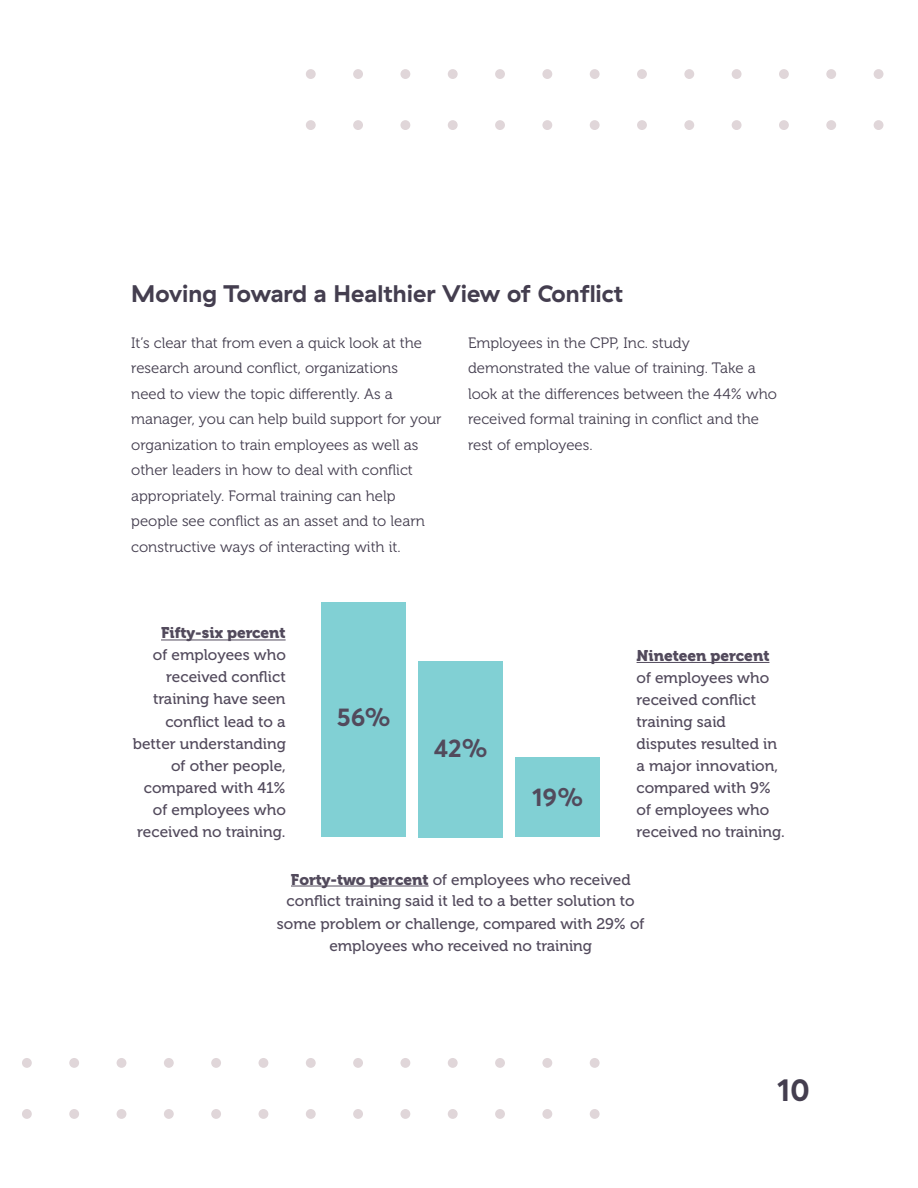
<style>
.page{position:relative;width:918px;height:1188px;background:#fff}
.page>*{position:absolute;margin:0;border:0;box-sizing:border-box;transform-origin:0 0}
.t1{font:700 31.5px "Averta";color:#443e4f}
.t2{font:700 25.35px "Averta";color:#524a5c}
.t3{font:700 24px "GT Haptik";color:#443e4f}
.t4{font:15.45px/22px "Museo 500";color:#524a5c;text-align:right}
.Body_Copy{font:15px/25.5px "Museo 300";color:#443e4f}
.s1{font-family:"Museo 900"}
</style>
<div class="page">
<div style="left:259px;top:1058px;width:9px;height:10px;background:#e0d6d9;border-radius:50%"></div>
<div style="left:259px;top:1109px;width:9px;height:10px;background:#e0d6d9;border-radius:50%"></div>
<div style="left:69px;top:1058px;width:10px;height:10px;background:#e0d6d9;border-radius:50%"></div>
<div style="left:69px;top:1109px;width:10px;height:10px;background:#e0d6d9;border-radius:50%"></div>
<div style="left:448px;top:1058px;width:10px;height:10px;background:#e0d6d9;border-radius:50%"></div>
<div style="left:448px;top:1109px;width:10px;height:10px;background:#e0d6d9;border-radius:50%"></div>
<div style="left:353px;top:1058px;width:10px;height:10px;background:#e0d6d9;border-radius:50%"></div>
<div style="left:353px;top:1109px;width:10px;height:10px;background:#e0d6d9;border-radius:50%"></div>
<div style="left:164px;top:1058px;width:10px;height:10px;background:#e0d6d9;border-radius:50%"></div>
<div style="left:164px;top:1109px;width:10px;height:10px;background:#e0d6d9;border-radius:50%"></div>
<div style="left:542px;top:1058px;width:10px;height:10px;background:#e0d6d9;border-radius:50%"></div>
<div style="left:542px;top:1109px;width:10px;height:10px;background:#e0d6d9;border-radius:50%"></div>
<div style="left:306px;top:1058px;width:10px;height:10px;background:#e0d6d9;border-radius:50%"></div>
<div style="left:306px;top:1109px;width:10px;height:10px;background:#e0d6d9;border-radius:50%"></div>
<div style="left:117px;top:1058px;width:9px;height:10px;background:#e0d6d9;border-radius:50%"></div>
<div style="left:117px;top:1109px;width:9px;height:10px;background:#e0d6d9;border-radius:50%"></div>
<div style="left:495px;top:1058px;width:10px;height:10px;background:#e0d6d9;border-radius:50%"></div>
<div style="left:495px;top:1109px;width:10px;height:10px;background:#e0d6d9;border-radius:50%"></div>
<div style="left:22px;top:1058px;width:10px;height:10px;background:#e0d6d9;border-radius:50%"></div>
<div style="left:22px;top:1109px;width:10px;height:10px;background:#e0d6d9;border-radius:50%"></div>
<div style="left:400px;top:1058px;width:10px;height:10px;background:#e0d6d9;border-radius:50%"></div>
<div style="left:400px;top:1109px;width:10px;height:10px;background:#e0d6d9;border-radius:50%"></div>
<div style="left:211px;top:1058px;width:10px;height:10px;background:#e0d6d9;border-radius:50%"></div>
<div style="left:211px;top:1109px;width:10px;height:10px;background:#e0d6d9;border-radius:50%"></div>
<div style="left:590px;top:1058px;width:10px;height:10px;background:#e0d6d9;border-radius:50%"></div>
<div style="left:590px;top:1109px;width:10px;height:10px;background:#e0d6d9;border-radius:50%"></div>
<div style="left:448px;top:69px;width:10px;height:10px;background:#e0d6d9;border-radius:50%"></div>
<div style="left:448px;top:120px;width:10px;height:10px;background:#e0d6d9;border-radius:50%"></div>
<div style="left:353px;top:69px;width:10px;height:10px;background:#e0d6d9;border-radius:50%"></div>
<div style="left:353px;top:120px;width:10px;height:10px;background:#e0d6d9;border-radius:50%"></div>
<div style="left:542px;top:69px;width:10px;height:10px;background:#e0d6d9;border-radius:50%"></div>
<div style="left:542px;top:120px;width:10px;height:10px;background:#e0d6d9;border-radius:50%"></div>
<div style="left:306px;top:69px;width:10px;height:10px;background:#e0d6d9;border-radius:50%"></div>
<div style="left:306px;top:120px;width:10px;height:10px;background:#e0d6d9;border-radius:50%"></div>
<div style="left:495px;top:69px;width:10px;height:10px;background:#e0d6d9;border-radius:50%"></div>
<div style="left:495px;top:120px;width:10px;height:10px;background:#e0d6d9;border-radius:50%"></div>
<div style="left:400px;top:69px;width:10px;height:10px;background:#e0d6d9;border-radius:50%"></div>
<div style="left:400px;top:120px;width:10px;height:10px;background:#e0d6d9;border-radius:50%"></div>
<div style="left:590px;top:69px;width:10px;height:10px;background:#e0d6d9;border-radius:50%"></div>
<div style="left:590px;top:120px;width:10px;height:10px;background:#e0d6d9;border-radius:50%"></div>
<div style="left:637px;top:69px;width:10px;height:10px;background:#e0d6d9;border-radius:50%"></div>
<div style="left:637px;top:120px;width:10px;height:10px;background:#e0d6d9;border-radius:50%"></div>
<div style="left:826px;top:69px;width:10px;height:10px;background:#e0d6d9;border-radius:50%"></div>
<div style="left:826px;top:120px;width:10px;height:10px;background:#e0d6d9;border-radius:50%"></div>
<div style="left:732px;top:69px;width:10px;height:10px;background:#e0d6d9;border-radius:50%"></div>
<div style="left:732px;top:120px;width:10px;height:10px;background:#e0d6d9;border-radius:50%"></div>
<div style="left:684px;top:69px;width:10px;height:10px;background:#e0d6d9;border-radius:50%"></div>
<div style="left:684px;top:120px;width:10px;height:10px;background:#e0d6d9;border-radius:50%"></div>
<div style="left:874px;top:69px;width:9px;height:10px;background:#e0d6d9;border-radius:50%"></div>
<div style="left:874px;top:120px;width:9px;height:10px;background:#e0d6d9;border-radius:50%"></div>
<div style="left:779px;top:69px;width:10px;height:10px;background:#e0d6d9;border-radius:50%"></div>
<div style="left:779px;top:120px;width:10px;height:10px;background:#e0d6d9;border-radius:50%"></div>
<div style="left:321px;top:602px;width:85px;height:235px;background:#81d0d4"></div>
<div style="left:418px;top:661px;width:85px;height:176px;background:#81d0d4"></div>
<div style="left:515px;top:757px;width:85px;height:80px;background:#81d0d4"></div>
<hr style="left:161px;top:640px;width:125px;height:1px;background:#524a5c">
<hr style="left:637px;top:662px;width:132px;height:1px;background:#524a5c">
<hr style="left:291px;top:886px;width:138px;height:1px;background:#524a5c">
<h2 class="t3" style="left:131px;top:279px;width:494px">Moving Toward a Healthier View of Conflict</h2>
<p class="Body_Copy" style="left:131px;top:330px;width:312px">It’s clear that from even a quick look at the research around conflict, organizations<br>need to view the topic differently. As a manager, you can help build support for your organization to train employees as well as other leaders in how to deal with conflict appropriately. Formal training can help people see conflict as an asset and to learn constructive ways of interacting with it.</p>
<p class="Body_Copy" style="left:468px;top:330px;width:310px">Employees in the CPP, Inc. study demonstrated the value of training. Take a look at the differences between the 44% who received formal training in conflict and the rest of employees.</p>
<p class="t4" style="left:133px;top:622px;width:155px"><span class="s1">Fifty-six percent<br></span>of employees who received conflict training have seen conflict lead to a better understanding of other people, compared with 41% of employees who received no training.</p>
<p class="t4" style="left:637px;top:645px;width:150px;text-align:left"><span class="s1">Nineteen percent </span>of employees who received conflict training said disputes resulted in a major innovation, compared with 9% of employees who received no training.</p>
<p class="t4" style="left:277px;top:868px;width:369px;text-align:center"><span class="s1">Forty-two percent</span> of employees who received conflict training said it led to a better solution to some problem or challenge, compared with 29% of employees who received no training</p>
<p class="t2" style="left:337px;top:701px;width:55px">56%</p>
<p class="t2" style="left:434px;top:732px;width:55px">42%</p>
<p class="t2" style="left:532px;top:781px;width:52px">19%</p>
<h1 class="t1" style="left:777px;top:1070px;width:34px">10</h1>
</div>
